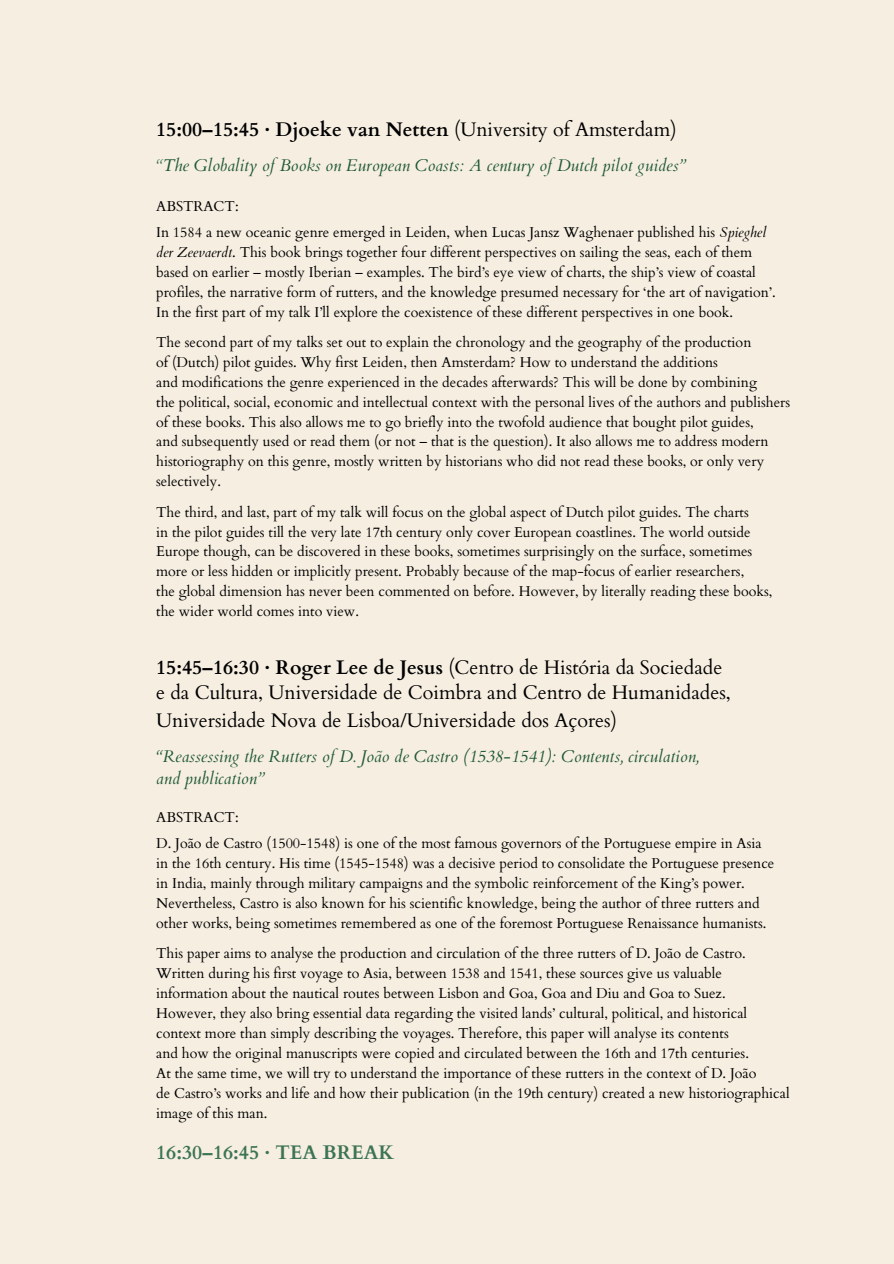
<style>
.page{position:relative;width:894px;height:1264px;background:#fff}
.page>*{position:absolute;margin:0;border:0;box-sizing:border-box;transform-origin:0 0}
.t1{font:19.65px/27.5px "Cardo";color:#000}
.t2{font:700 19.65px "Cardo";color:#000}
.t3{font:700 19.65px "Cardo";color:#3d7453}
.t4{font:italic 16.95px "Cardo";color:#1f5936}
.t5{font:14.25px/20px "Cardo";color:#000}
.s1{font-weight:400}
.s2{color:#3d7453}
.s3{font-style:italic}
.s4{font-weight:700}
</style>
<div class="page">
<div style="left:0;top:0;width:893px;height:1263px;background:#f6eee1"></div>
<p class="t2" style="left:156px;top:116px;width:521px">15:00–15:45 · Djoeke van Netten <span class="s1">(University of Amsterdam)</span></p>
<p class="t4" style="left:156px;top:154px;width:530px"><span class="s2">“</span>The Globality of Books on European Coasts: A century of Dutch pilot guides”</p>
<p class="t5" style="left:156px;top:196px;width:84px">ABSTRACT:</p>
<p class="t5" style="left:156px;top:222px;width:611px">In 1584 a new oceanic genre emerged in Leiden, when Lucas Jansz Waghenaer published his <span class="s3">Spieghel</span></p>
<p class="t5" style="left:156px;top:242px;width:597px"><span class="s3">der Zeevaerdt</span>. This book brings together four different perspectives on sailing the seas, each of them</p>
<p class="t5" style="left:156px;top:262px;width:621px">based on earlier – mostly Iberian – examples. The bird’s eye view of charts, the ship’s view of coastal profiles, the narrative form of rutters, and the knowledge presumed necessary for ‘the art of navigation’.</p>
<p class="t5" style="left:156px;top:302px;width:578px">In the first part of my talk I’ll explore the coexistence of these different perspectives in one book.</p>
<p class="t5" style="left:156px;top:332px;width:596px">The second part of my talks set out to explain the chronology and the geography of the production</p>
<p class="t5" style="left:156px;top:352px;width:563px">of (Dutch) pilot guides. Why first Leiden, then Amsterdam? How to understand the additions</p>
<p class="t5" style="left:156px;top:372px;width:602px">and modifications the genre experienced in the decades afterwards? This will be done by combining</p>
<p class="t5" style="left:156px;top:392px;width:635px">the political, social, economic and intellectual context with the personal lives of the authors and publishers of these books. This also allows me to go briefly into the twofold audience that bought pilot guides,</p>
<p class="t5" style="left:156px;top:432px;width:613px">and subsequently used or read them (or not – that is the question). It also allows me to address modern historiography on this genre, mostly written by historians who did not read these books, or only very selectively.</p>
<p class="t5" style="left:156px;top:502px;width:594px">The third, and last, part of my talk will focus on the global aspect of Dutch pilot guides. The charts</p>
<p class="t5" style="left:156px;top:522px;width:597px">in the pilot guides till the very late 17th century only cover European coastlines. The world outside<br>Europe though, can be discovered in these books, sometimes surprisingly on the surface, sometimes</p>
<p class="t5" style="left:156px;top:562px;width:589px">more or less hidden or implicitly present. Probably because of the map-focus of earlier researchers,</p>
<p class="t5" style="left:156px;top:582px;width:617px">the global dimension has never been commented on before. However, by literally reading these books,</p>
<p class="t5" style="left:156px;top:601px;width:204px">the wider world comes into view.</p>
<p class="t1" style="left:156px;top:653px;width:567px"><span class="s4">15:45–16:30 · Roger Lee de Jesus</span> (Centro de História da Sociedade</p>
<p class="t1" style="left:156px;top:679px;width:576px">e da Cultura, Universidade de Coimbra and Centro de Humanidades,<br>Universidade Nova de Lisboa/Universidade dos Açores)</p>
<p class="t4" style="left:156px;top:745px;width:544px">“Reassessing the Rutters of D. João de Castro (1538-1541): Contents, circulation,</p>
<p class="t4" style="left:156px;top:766px;width:109px">and publication”</p>
<p class="t5" style="left:156px;top:808px;width:84px">ABSTRACT:</p>
<p class="t5" style="left:156px;top:833px;width:607px">D. João de Castro (1500-1548) is one of the most famous governors of the Portuguese empire in Asia</p>
<p class="t5" style="left:156px;top:853px;width:619px">in the 16th century. His time (1545-1548) was a decisive period to consolidate the Portuguese presence</p>
<p class="t5" style="left:156px;top:873px;width:605px">in India, mainly through military campaigns and the symbolic reinforcement of the King’s power.<br>Nevertheless, Castro is also known for his scientific knowledge, being the author of three rutters and</p>
<p class="t5" style="left:156px;top:913px;width:611px">other works, being sometimes remembered as one of the foremost Portuguese Renaissance humanists.</p>
<p class="t5" style="left:156px;top:943px;width:591px">This paper aims to analyse the production and circulation of the three rutters of D. João de Castro.<br>Written during his first voyage to Asia, between 1538 and 1541, these sources give us valuable information about the nautical routes between Lisbon and Goa, Goa and Diu and Goa to Suez.</p>
<p class="t5" style="left:156px;top:1003px;width:592px">However, they also bring essential data regarding the visited lands’ cultural, political, and historical</p>
<p class="t5" style="left:156px;top:1023px;width:574px">context more than simply describing the voyages. Therefore, this paper will analyse its contents</p>
<p class="t5" style="left:156px;top:1043px;width:594px">and how the original manuscripts were copied and circulated between the 16th and 17th centuries.</p>
<p class="t5" style="left:156px;top:1063px;width:601px">At the same time, we will try to understand the importance of these rutters in the context of D. João</p>
<p class="t5" style="left:156px;top:1083px;width:634px">de Castro’s works and life and how their publication (in the 19th century) created a new historiographical image of this man.</p>
<p class="t3" style="left:156px;top:1139px;width:240px">16:30–16:45 · TEA BREAK</p>
</div>
